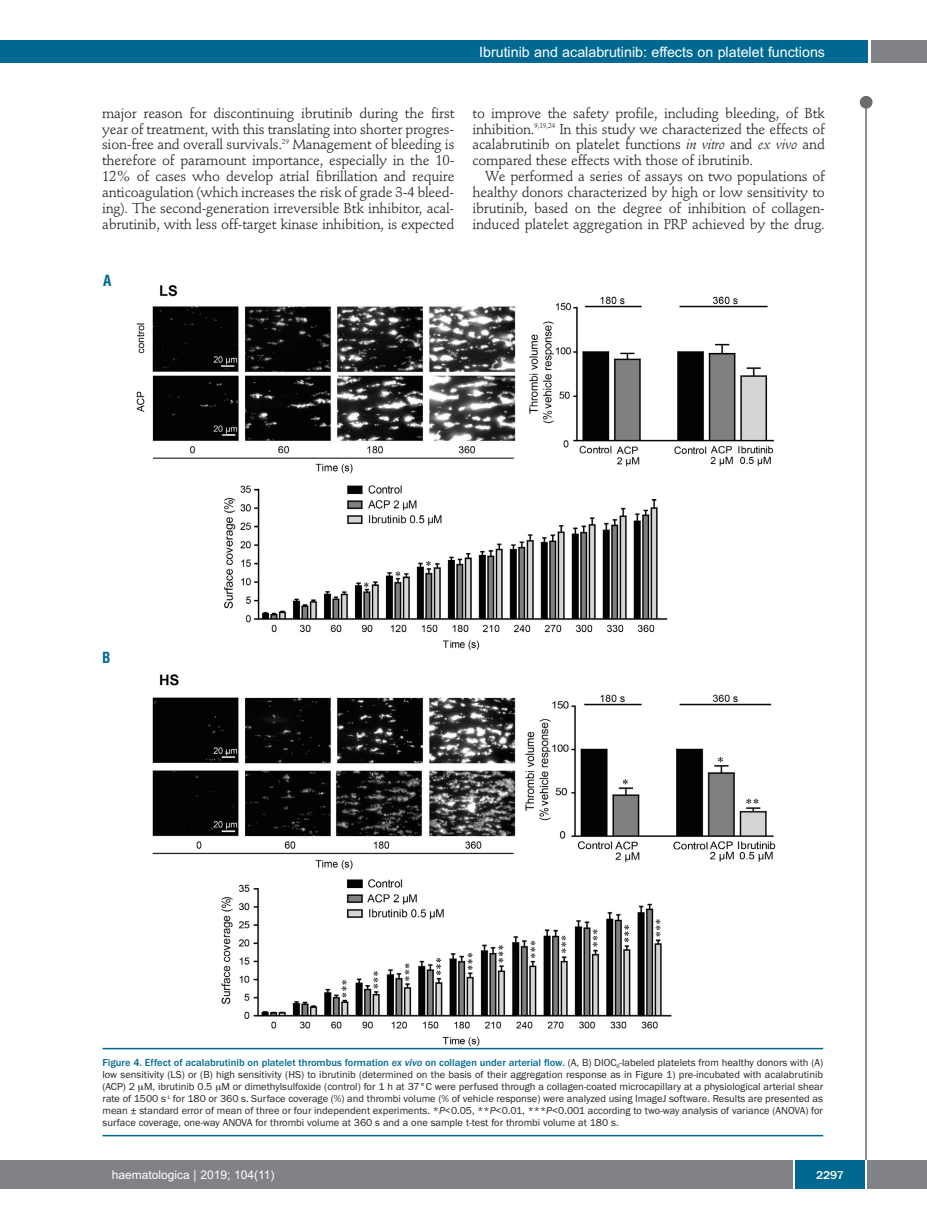
<style>
.page{position:relative;width:927px;height:1225px;background:#fff}
.page>*{position:absolute;margin:0;border:0;box-sizing:border-box;transform-origin:0 0}
.t1{font:700 condensed 15px "Helvetica";color:#006991}
.t2{font:14.25px/15.9px "Stempel Schneidler";letter-spacing:-.015em;color:#231f20;text-align:justify}
.t3{font:14.25px "Arial";color:#fff}
.t4{font:12px "Arial";color:#fff}
.t5{font:500 12px "Franklin Gothic";color:#fff}
.t6{font:10.5px/12px "Franklin Gothic";color:#231f20;text-align:justify}
.s1{font-style:italic}
.s2{font-weight:500;color:#006991}
.s3{font-weight:500;font-style:italic;color:#006991}
</style>
<div class="page">
<div style="left:860px;top:96px;width:12px;height:13px;background:#6c6d70;border-radius:50%"></div>
<hr style="left:865px;top:98px;width:2px;height:1062px;background:#6c6d70">
<div style="left:871px;top:40px;width:56px;height:22px;background:#808285"></div>
<div style="left:18px;top:40px;width:849px;height:22px;background:#006991"></div>
<div style="left:17px;top:1160px;width:910px;height:28px;background:#808285"></div>
<div style="left:795px;top:1160px;width:70px;height:28px;background:#006991"></div>
<hr style="left:793px;top:1160px;width:2px;height:28px;background:#fff">
<hr style="left:865px;top:1160px;width:2px;height:28px;background:#fff">
<div style="left:0;top:40px;width:19px;height:22px;background:#006991"></div>
<div style="left:0;top:1160px;width:18px;height:28px;background:#808285"></div>
<img style="left:127px;top:285px;width:661px;height:765px">
<hr style="left:103px;top:1047px;width:720px;height:2px;background:#006991">
<hr style="left:103px;top:1134px;width:720px;height:2px;background:#006991">
<p class="t3" style="left:479px;top:44px;width:347px">Ibrutinib and acalabrutinib: effects on platelet functions</p>
<p class="t2" style="left:102px;top:106px;width:354px">major reason for discontinuing ibrutinib during the first year of treatment, with this translating into shorter progres&shy;sion-free and overall survivals.<sup>29</sup> Management of bleeding is therefore of paramount importance, especially in the 10- 12% of cases who develop atrial fibrillation and require anticoagulation (which increases the risk of grade 3-4 bleed&shy;ing). The second-generation irreversible Btk inhibitor, acal&shy;abrutinib, with less off-target kinase inhibition, is expected</p>
<p class="t2" style="left:472px;top:106px;width:354px">to improve the safety profile, including bleeding, of Btk inhibition.<sup>9,19,24</sup> In this study we characterized the effects of acalabrutinib on platelet functions <span class="s1">in vitro</span> and <span class="s1">ex vivo</span> and compared these effects with those of ibrutinib.</p>
<p class="t2" style="left:472px;top:170px;width:354px;text-indent:13px">We performed a series of assays on two populations of healthy donors characterized by high or low sensitivity to ibrutinib, based on the degree of inhibition of collagen&shy;induced platelet aggregation in PRP achieved by the drug.</p>
<p class="t1" style="left:103px;top:272px;width:10px">A</p>
<p class="t1" style="left:102px;top:648px;width:10px">B</p>
<p class="t6" style="left:103px;top:1056px;width:722px"><span class="s2">Figure 4. Effect of acalabrutinib on platelet thrombus formation</span> <span class="s3">ex vivo</span> <span class="s2">on collagen under arterial flow.</span> (A, B) DIOC<sub>6</sub>-labeled platelets from healthy donors with (A) low sensitivity (LS) or (B) high sensitivity (HS) to ibrutinib (determined on the basis of their aggregation response as in Figure 1) pre-incubated with acalabrutinib (ACP) 2 M, ibrutinib 0.5 M or dimethylsulfoxide (control) for 1 h at 37°C were perfused through a collagen-coated microcapillary at a physiological arterial shear rate of 1500 s<sup>-1</sup> for 180 or 360 s. Surface coverage (%) and thrombi volume (% of vehicle response) were analyzed using ImageJ software. Results are presented as mean ± standard error of mean of three or four independent experiments. *<span class="s1">P</span>&lt;0.05, **<span class="s1">P</span>&lt;0.01, ***<span class="s1">P</span>&lt;0.001 according to two-way analysis of variance (ANOVA) for surface coverage, one-way ANOVA for thrombi volume at 360 s and a one sample t-test for thrombi volume at 180 s.</p>
<p class="t4" style="left:112px;top:1167px;width:164px">haematologica | 2019; 104(11)</p>
<p class="t5" style="left:816px;top:1167px;width:29px">2297</p>
</div>
